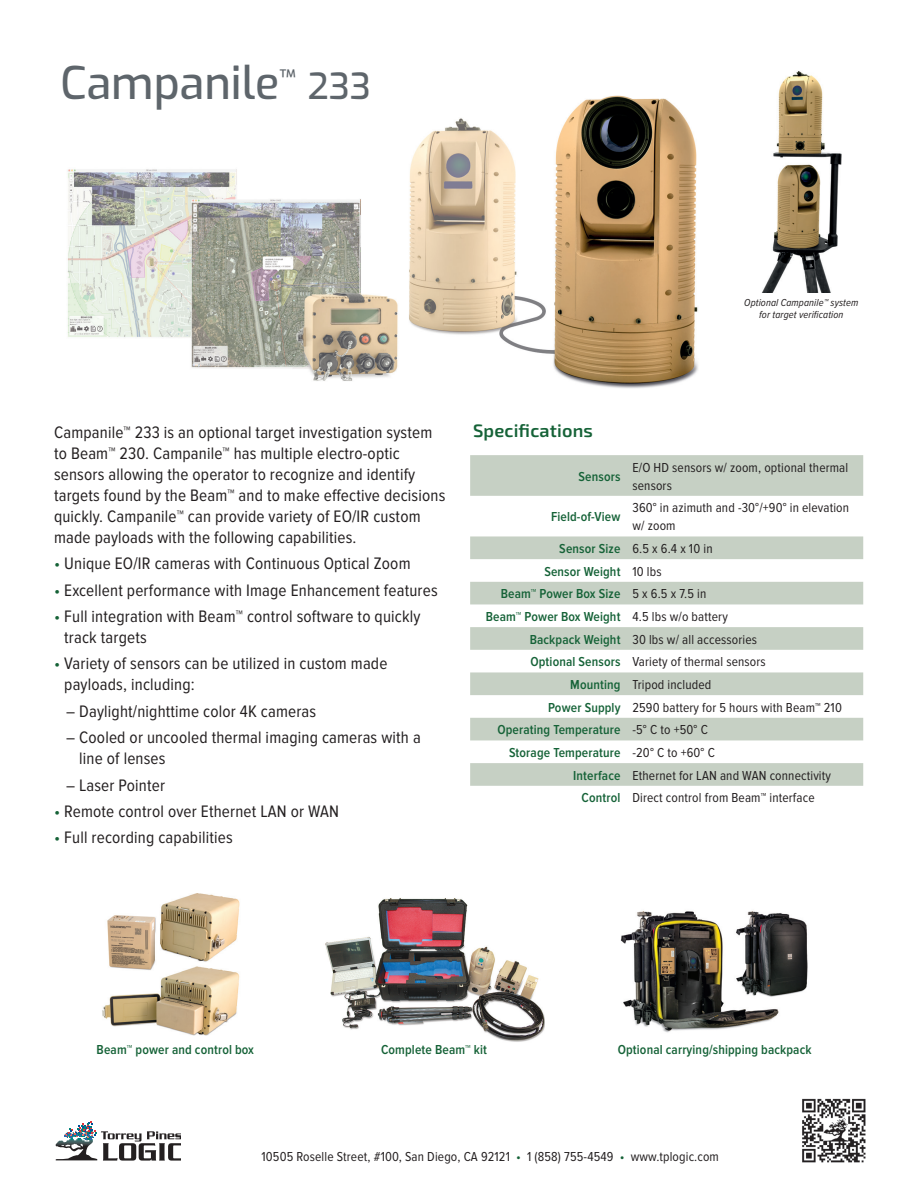
<style>
.page{position:relative;width:918px;height:1188px;background:#fff}
.page>*{position:absolute;margin:0;border:0;box-sizing:border-box;transform-origin:0 0}
.t1{font:500 45px "Exo";color:#5e656b}
.t2{font:600 18px "Exo 2";letter-spacing:.01em;color:#156237}
.t3{font:17.25px/21px "Proxima Nova Cond";letter-spacing:.01em;color:#231f20}
.t4{font:13.5px/18px "Proxima Nova Cond";letter-spacing:.01em;color:#231f20}
.t5{font:600 13.5px "Proxima Nova Cond";letter-spacing:.01em;color:#156237}
.t6{font:italic 10.5px/12px "Proxima Nova Cond";letter-spacing:.01em;color:#231f20;text-align:center}
.s1{font-size:36px}
.s2{color:#156237}
.s3{font-weight:600;color:#156237}
.s4{font-weight:400;color:#231f20}
</style>
<div class="page">
<svg style="left:56px;top:1121px;width:125px;height:40px"></svg>
<img style="left:802px;top:1098px;width:64px;height:65px">
<img style="left:67px;top:95px;width:631px;height:293px">
<svg style="left:470px;top:455px;width:393px;height:331px;fill:#c6d0c4"></svg>
<img style="left:761px;top:71px;width:81px;height:222px">
<img style="left:620px;top:911px;width:188px;height:122px">
<img style="left:325px;top:898px;width:220px;height:144px">
<img style="left:102px;top:893px;width:138px;height:143px">
<h1 class="t1" style="left:60px;top:50px;width:312px">Campanile<sup>™</sup> <span class="s1">233</span></h1>
<p class="t6" style="left:744px;top:296px;width:116px">Optional Campanile™ system for target verification</p>
<p class="t3" style="left:54px;top:422px;width:393px">Campanile™ 233 is an optional target investigation system to Beam™ 230. Campanile™ has multiple electro-optic sensors allowing the operator to recognize and identify targets found by the Beam™ and to make effective decisions quickly. Campanile™ can provide variety of EO/IR custom made payloads with the following capabilities.</p>
<p class="t3" style="left:54px;top:553px;width:358px"><span class="s2">•</span> Unique EO/IR cameras with Continuous Optical Zoom</p>
<p class="t3" style="left:54px;top:580px;width:385px"><span class="s2">•</span> Excellent performance with Image Enhancement features</p>
<p class="t3" style="left:64px;top:606px;width:358px;text-indent:-10px"><span class="s2">•</span> Full integration with Beam™ control software to quickly track targets</p>
<p class="t3" style="left:64px;top:654px;width:325px;text-indent:-10px"><span class="s2">•</span> Variety of sensors can be utilized in custom made payloads, including:</p>
<p class="t3" style="left:66px;top:701px;width:252px">– Daylight/nighttime color 4K cameras</p>
<p class="t3" style="left:79px;top:727px;width:343px;text-indent:-13px">– Cooled or uncooled thermal imaging cameras with a line of lenses</p>
<p class="t3" style="left:66px;top:775px;width:101px">– Laser Pointer</p>
<p class="t3" style="left:54px;top:801px;width:287px"><span class="s2">•</span> Remote control over Ethernet LAN or WAN</p>
<p class="t3" style="left:54px;top:827px;width:180px"><span class="s2">•</span> Full recording capabilities</p>
<p class="t2" style="left:473px;top:418px;width:121px">Specifications</p>
<p class="t5" style="left:579px;top:469px;width:43px">Sensors</p>
<p class="t4" style="left:632px;top:459px;width:217px">E/O HD sensors w/ zoom, optional thermal sensors</p>
<p class="t5" style="left:551px;top:510px;width:71px">Field-of-View</p>
<p class="t4" style="left:632px;top:499px;width:218px">360° in azimuth and -30°/+90° in elevation w/ zoom</p>
<p class="t4" style="left:559px;top:540px;width:155px"><span class="s3">Sensor Size</span> 6.5 x 6.4 x 10 in</p>
<p class="t5" style="left:544px;top:564px;width:119px">Sensor Weight <span class="s4">10 lbs</span></p>
<p class="t5" style="left:501px;top:586px;width:207px">Beam™ Power Box Size <span class="s4">5 x 6.5 x 7.5 in</span></p>
<p class="t5" style="left:486px;top:609px;width:244px">Beam™ Power Box Weight <span class="s4">4.5 lbs w/o battery</span></p>
<p class="t4" style="left:530px;top:631px;width:229px"><span class="s3">Backpack Weight</span> 30 lbs w/ all accessories</p>
<p class="t4" style="left:530px;top:653px;width:237px"><span class="s3">Optional Sensors</span> Variety of thermal sensors</p>
<p class="t4" style="left:570px;top:676px;width:143px"><span class="s3">Mounting</span> Tripod included</p>
<p class="t4" style="left:548px;top:699px;width:295px"><span class="s3">Power Supply</span> 2590 battery for 5 hours with Beam™ 210</p>
<p class="t5" style="left:497px;top:722px;width:212px">Operating Temperature <span class="s4">-5° C to +50° C</span></p>
<p class="t5" style="left:509px;top:745px;width:207px">Storage Temperature <span class="s4">-20° C to +60° C</span></p>
<p class="t4" style="left:573px;top:767px;width:259px"><span class="s3">Interface</span> Ethernet for LAN and WAN connectivity</p>
<p class="t4" style="left:582px;top:789px;width:235px"><span class="s3">Control</span> Direct control from Beam™ interface</p>
<p class="t5" style="left:97px;top:1042px;width:159px">Beam™ power and control box</p>
<p class="t5" style="left:381px;top:1042px;width:108px">Complete Beam™ kit</p>
<p class="t5" style="left:618px;top:1042px;width:195px">Optional carrying/shipping backpack</p>
<p class="t4" style="left:262px;top:1148px;width:459px">10505 Roselle Street, #100, San Diego, CA 92121 <span class="s2">•</span> 1 (858) 755-4549 <span class="s2">•</span> www.tplogic.com</p>
</div>
